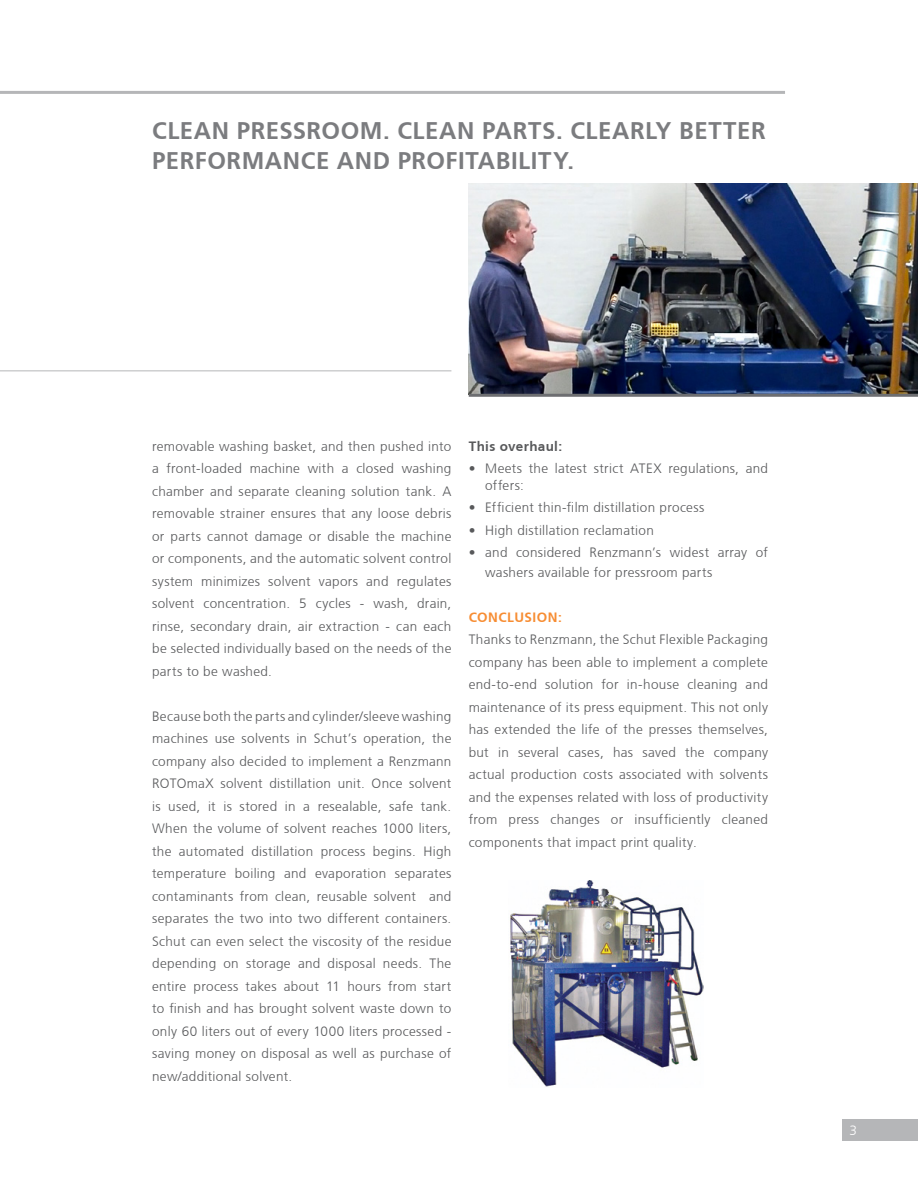
<style>
.page{position:relative;width:918px;height:1188px;background:#fff}
.page>*{position:absolute;margin:0;border:0;box-sizing:border-box;transform-origin:0 0}
.t1{font:700 24px/30px "Frutiger CE";letter-spacing:.025em;color:#7b7c7f}
.t2{font:300 13.5px/22.5px "Frutiger CE";letter-spacing:.025em;color:#58595b;text-align:justify}
.t3{font:700 13.5px "Frutiger CE";letter-spacing:.025em;color:#58595b}
.t4{font:700 13.5px "Frutiger CE";letter-spacing:.035em;color:#f78d33}
.t5{font:300 13.5px "Frutiger CE";color:#fff}
</style>
<div class="page">
<img style="left:469px;top:184px;width:449px;height:210px">
<div style="left:843px;top:1119px;width:75px;height:21px;background:#b5b6b8"></div>
<hr style="left:0;top:91px;width:785px;height:3px;background:#b5b6b8">
<hr style="left:0;top:371px;width:451px;height:1px;background:#b5b6b8">
<hr style="left:469px;top:394px;width:449px;height:3px;background:#6d6e71">
<img style="left:510px;top:881px;width:193px;height:206px">
<h1 class="t1" style="left:152px;top:115px;width:615px">CLEAN PRESSROOM. CLEAN PARTS. CLEARLY BETTER<br>PERFORMANCE AND PROFITABILITY.</h1>
<p class="t2" style="left:152px;top:435px;width:301px">removable washing basket, and then pushed into a front-loaded machine with a closed washing chamber and separate cleaning solution tank. A removable strainer ensures that any loose debris or parts cannot damage or disable the machine or components, and the automatic solvent control system minimizes solvent vapors and regulates solvent concentration. 5 cycles - wash, drain, rinse, secondary drain, air extraction - can each be selected individually based on the needs of the parts to be washed.</p>
<p class="t2" style="left:152px;top:705px;width:301px">Because both the parts and cylinder/sleeve washing machines use solvents in Schut’s operation, the company also decided to implement a Renzmann ROTOmaX solvent distillation unit. Once solvent is used, it is stored in a resealable, safe tank.<br>When the volume of solvent reaches 1000 liters, the automated distillation process begins. High temperature boiling and evaporation separates contaminants from clean, reusable solvent and separates the two into two different containers.<br>Schut can even select the viscosity of the residue depending on storage and disposal needs. The entire process takes about 11 hours from start to finish and has brought solvent waste down to only 60 liters out of every 1000 liters processed - saving money on disposal as well as purchase of new/additional solvent.</p>
<p class="t3" style="left:469px;top:438px;width:95px">This overhaul:</p>
<p class="t2" style="left:485px;top:460px;width:284px;line-height:16.5px;text-indent:-16px">• Meets the latest strict ATEX regulations, and offers:</p>
<p class="t2" style="left:469px;top:496px;width:237px">• Efficient thin-film distillation process</p>
<p class="t2" style="left:469px;top:519px;width:187px">• High distillation reclamation</p>
<p class="t2" style="left:485px;top:543px;width:284px;line-height:19.5px;text-indent:-16px">• and considered Renzmann’s widest array of washers available for pressroom parts</p>
<p class="t4" style="left:469px;top:609px;width:95px">CONCLUSION:</p>
<p class="t2" style="left:469px;top:628px;width:301px">Thanks to Renzmann, the Schut Flexible Packaging company has been able to implement a complete end-to-end solution for in-house cleaning and maintenance of its press equipment. This not only has extended the life of the presses themselves, but in several cases, has saved the company actual production costs associated with solvents and the expenses related with loss of productivity from press changes or insufficiently cleaned components that impact print quality.</p>
<p class="t5" style="left:850px;top:1122px;width:9px">3</p>
</div>
